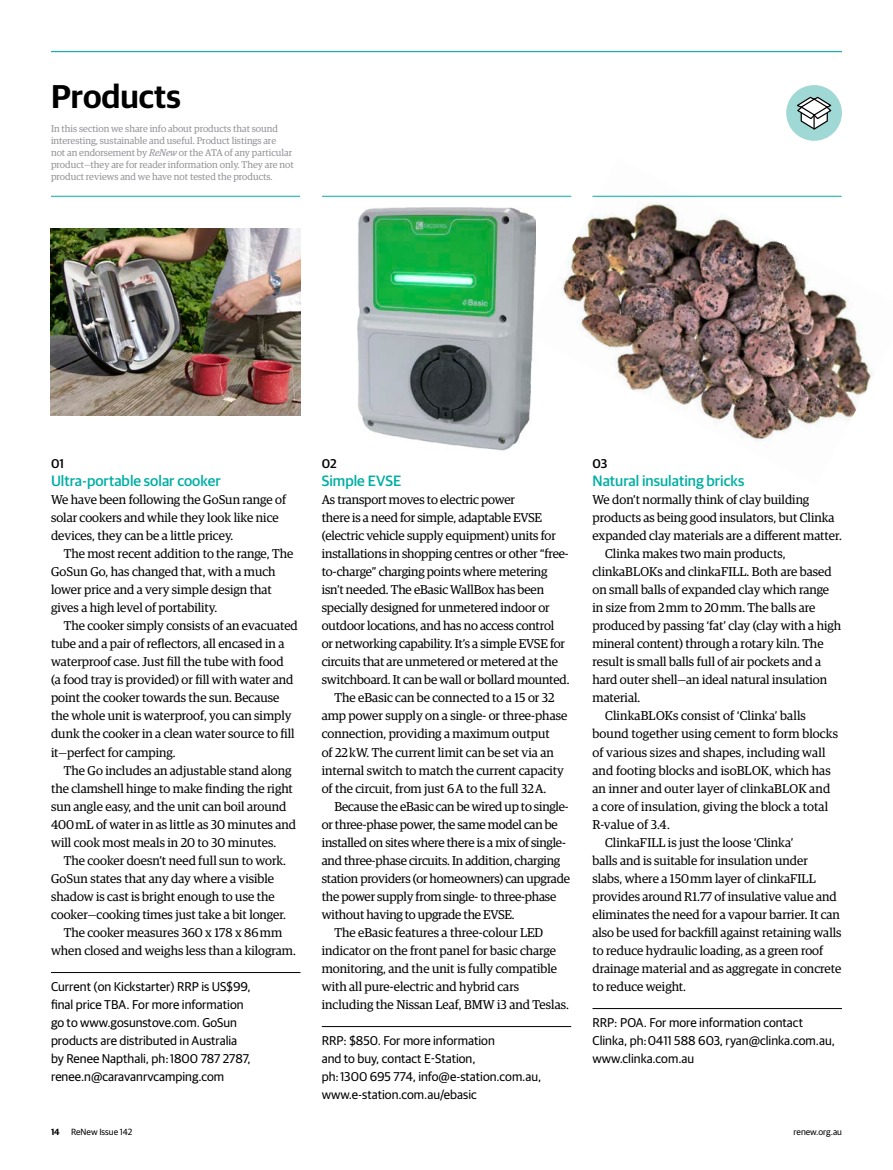
<style>
.page{position:relative;width:893px;height:1170px;background:#fff}
.page>*{position:absolute;margin:0;border:0;box-sizing:border-box;transform-origin:0 0}
.t1{font:600 33px "Guardian Sans";color:#000}
.t2{font:500 15px "Guardian Sans";color:#00afa4}
.BODY{font:12.75px/18px "Guardian Egyp";color:#000}
.FIRST_PARA{font:12.75px/18px "Guardian Egyp";letter-spacing:-.01em;color:#000}
.MORE_INFO{font:12.75px/18px "Guardian Sans";color:#000}
.FIRST_PARA-2{font:500 12.75px "Guardian Sans";color:#000}
.FINE_PRINT{font:9.75px/12px "Guardian Egyp";color:#939498}
.BODY-2{font:9px "Guardian Sans";color:#000}
.s1{font-style:italic}
.s2{font-weight:600}
</style>
<div class="page">
<img style="left:526px;top:195px;width:346px;height:246px">
<img style="left:358px;top:207px;width:177px;height:244px">
<hr style="left:51px;top:196px;width:249px;height:1px;background:#00afa4">
<hr style="left:322px;top:196px;width:249px;height:1px;background:#00afa4">
<hr style="left:592px;top:196px;width:250px;height:1px;background:#00afa4">
<hr style="left:51px;top:51px;width:791px;height:1px;background:#00afa4">
<div style="left:786px;top:85px;width:56px;height:56px;background:#a0d8d5;border-radius:50%"></div>
<svg style="left:797px;top:96px;width:35px;height:34px"></svg>
<hr style="left:51px;top:972px;width:249px;height:1px;background:#000">
<hr style="left:592px;top:1008px;width:250px;height:1px;background:#000">
<hr style="left:322px;top:1026px;width:249px;height:1px;background:#000">
<img style="left:50px;top:228px;width:250px;height:187px">
<h1 class="t1" style="left:51px;top:72px;width:131px">Products</h1>
<p class="FINE_PRINT" style="left:51px;top:122px;width:244px">In this section we share info about products that sound interesting, sustainable and useful. Product listings are<br>not an endorsement by <span class="s1">ReNew</span> or the ATA of any particular product—they are for reader information only. They are not product reviews and we have not tested the products.</p>
<p class="FIRST_PARA-2" style="left:51px;top:454px;width:14px">01</p>
<h3 class="t2" style="left:51px;top:470px;width:171px">Ultra-portable solar cooker</h3>
<p class="FIRST_PARA" style="left:51px;top:490px;width:236px">We have been following the GoSun range of solar cookers and while they look like nice devices, they can be a little pricey.</p>
<p class="BODY" style="left:51px;top:544px;width:244px;text-indent:13px">The most recent addition to the range, The GoSun Go, has changed that, with a much lower price and a very simple design that gives a high level of portability.</p>
<p class="BODY" style="left:51px;top:616px;width:248px;text-indent:13px">The cooker simply consists of an evacuated tube and a pair of reflectors, all encased in a waterproof case. Just fill the tube with food<br>(a food tray is provided) or fill with water and point the cooker towards the sun. Because the whole unit is waterproof, you can simply dunk the cooker in a clean water source to fill it—perfect for camping.</p>
<p class="BODY" style="left:51px;top:760px;width:247px;text-indent:13px">The Go includes an adjustable stand along the clamshell hinge to make finding the right sun angle easy, and the unit can boil around 400 mL of water in as little as 30 minutes and will cook most meals in 20 to 30 minutes.</p>
<p class="BODY" style="left:51px;top:850px;width:237px;text-indent:13px">The cooker doesn’t need full sun to work.<br>GoSun states that any day where a visible shadow is cast is bright enough to use the cooker—cooking times just take a bit longer.</p>
<p class="BODY" style="left:51px;top:922px;width:246px;text-align:center">The cooker measures 360 x 178 x 86 mm when closed and weighs less than a kilogram.</p>
<p class="MORE_INFO" style="left:51px;top:976px;width:201px">Current (on Kickstarter) RRP is US$99, final price TBA. For more information go to www.gosunstove.com. GoSun products are distributed in Australia by Renee Napthali, ph: 1800 787 2787, renee.n@caravanrvcamping.com</p>
<p class="FIRST_PARA-2" style="left:322px;top:454px;width:16px">02</p>
<h3 class="t2" style="left:322px;top:470px;width:81px">Simple EVSE</h3>
<p class="FIRST_PARA" style="left:322px;top:490px;width:249px">As transport moves to electric power<br>there is a need for simple, adaptable EVSE (electric vehicle supply equipment) units for installations in shopping centres or other “free&shy;to-charge” charging points where metering isn’t needed. The eBasic WallBox has been specially designed for unmetered indoor or outdoor locations, and has no access control<br>or networking capability. It’s a simple EVSE for circuits that are unmetered or metered at the switchboard. It can be wall or bollard mounted.</p>
<p class="BODY" style="left:322px;top:688px;width:247px;text-indent:13px">The eBasic can be connected to a 15 or 32 amp power supply on a single- or three-phase connection, providing a maximum output<br>of 22 kW. The current limit can be set via an internal switch to match the current capacity of the circuit, from just 6 A to the full 32 A.</p>
<p class="BODY" style="left:322px;top:796px;width:250px;text-indent:13px">Because the eBasic can be wired up to single&shy;or three-phase power, the same model can be installed on sites where there is a mix of single&shy;and three-phase circuits. In addition, charging station providers (or homeowners) can upgrade the power supply from single- to three-phase without having to upgrade the EVSE.</p>
<p class="BODY" style="left:322px;top:922px;width:249px;text-indent:13px">The eBasic features a three-colour LED indicator on the front panel for basic charge monitoring, and the unit is fully compatible with all pure-electric and hybrid cars including the Nissan Leaf, BMW i3 and Teslas.</p>
<p class="MORE_INFO" style="left:322px;top:1030px;width:221px">RRP: $850. For more information<br>and to buy, contact E-Station,<br>ph: 1300 695 774, info@e-station.com.au, www.e-station.com.au/ebasic</p>
<p class="FIRST_PARA-2" style="left:592px;top:454px;width:16px">03</p>
<h3 class="t2" style="left:592px;top:470px;width:153px">Natural insulating bricks</h3>
<p class="FIRST_PARA" style="left:592px;top:490px;width:251px">We don’t normally think of clay building products as being good insulators, but Clinka expanded clay materials are a different matter.</p>
<p class="BODY" style="left:592px;top:544px;width:250px;text-indent:13px">Clinka makes two main products, clinkaBLOKs and clinkaFILL. Both are based on small balls of expanded clay which range in size from 2 mm to 20 mm. The balls are produced by passing ‘fat’ clay (clay with a high mineral content) through a rotary kiln. The result is small balls full of air pockets and a hard outer shell—an ideal natural insulation material.</p>
<p class="BODY" style="left:592px;top:706px;width:247px;text-indent:13px">ClinkaBLOKs consist of ‘Clinka’ balls bound together using cement to form blocks of various sizes and shapes, including wall and footing blocks and isoBLOK, which has an inner and outer layer of clinkaBLOK and a core of insulation, giving the block a total R-value of 3.4.</p>
<p class="BODY" style="left:592px;top:832px;width:251px;text-indent:13px">ClinkaFILL is just the loose ‘Clinka’<br>balls and is suitable for insulation under<br>slabs, where a 150 mm layer of clinkaFILL provides around R1.77 of insulative value and eliminates the need for a vapour barrier. It can also be used for backfill against retaining walls to reduce hydraulic loading, as a green roof drainage material and as aggregate in concrete to reduce weight.</p>
<p class="MORE_INFO" style="left:592px;top:1012px;width:244px">RRP: POA. For more information contact<br>Clinka, ph: 0411 588 603, ryan@clinka.com.au, www.clinka.com.au</p>
<p class="BODY-2" style="left:51px;top:1124px;width:83px"><span class="s2">14</span> ReNew Issue 142</p>
<p class="BODY-2" style="left:793px;top:1124px;width:50px">renew.org.au</p>
</div>
